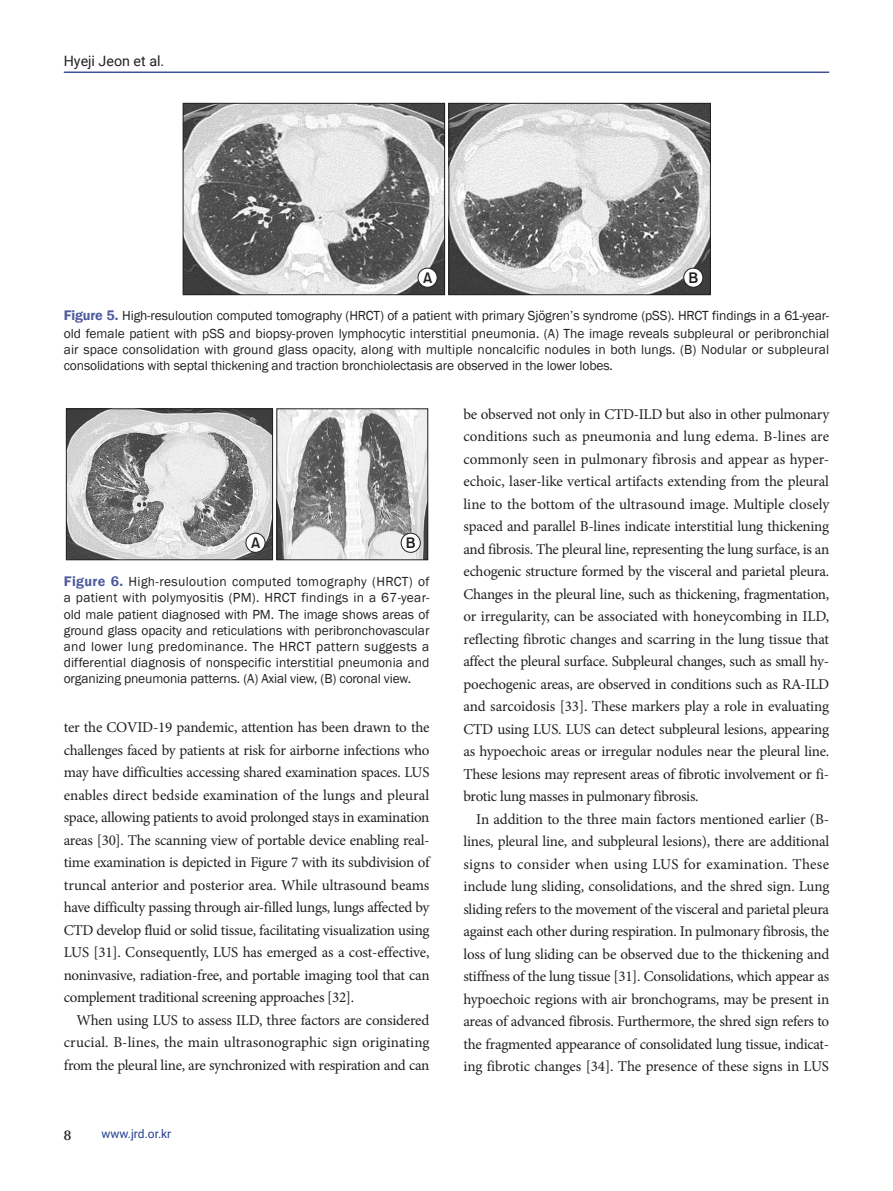
<style>
.page{position:relative;width:893px;height:1191px;background:#fff}
.page>*{position:absolute;margin:0;border:0;box-sizing:border-box;transform-origin:0 0}
.t1{font:15px/22.5px "Minion Pro";letter-spacing:-.02em;color:#231f20;text-align:justify}
.t2{font:15px "Gothic 725 BT Bold A";color:#231f20}
.t3{font:15px "Utopia Std Capt";color:#231f20}
.t4{font:14.25px "Roboto";color:#231f20}
.t5{font:13.5px/16.4px "Franklin Gothic";letter-spacing:-.01em;color:#231f20;text-align:justify}
.t6{font:12px "Roboto";color:#253f8e}
.s1{font-weight:600;font-size:14.25px;color:#4d5a9e}
</style>
<div class="page">
<hr style="left:64px;top:71px;width:765px;height:2px;background:#3f5199">
<svg style="left:183px;top:103px;width:528px;height:192px;background:#a7a7a7"></svg>
<div style="left:418px;top:268px;width:19px;height:19px;background:#fff;border-radius:50%"></div>
<div style="left:418px;top:268px;width:19px;height:19px;border:1px solid #231f20;border-radius:50%"></div>
<div style="left:684px;top:268px;width:19px;height:19px;background:#fff;border-radius:50%"></div>
<div style="left:683px;top:268px;width:20px;height:19px;border:1px solid #231f20;border-radius:50%"></div>
<svg style="left:66px;top:408px;width:362px;height:152px"></svg>
<div style="left:246px;top:533px;width:19px;height:19px;background:#fff;border-radius:50%"></div>
<div style="left:246px;top:533px;width:19px;height:19px;border:1px solid #231f20;border-radius:50%"></div>
<div style="left:401px;top:533px;width:19px;height:19px;background:#fff;border-radius:50%"></div>
<div style="left:401px;top:533px;width:20px;height:19px;border:1px solid #231f20;border-radius:50%"></div>
<p class="t4" style="left:64px;top:51px;width:102px">Hyeji Jeon et al.</p>
<p class="t2" style="left:423px;top:269px;width:11px">A</p>
<p class="t2" style="left:688px;top:269px;width:11px">B</p>
<p class="t5" style="left:64px;top:307px;width:767px"><span class="s1">Figure 5.</span> High-resuloution computed tomography (HRCT) of a patient with primary Sjögren’s syndrome (pSS). HRCT findings in a 61-year&shy;old female patient with pSS and biopsy-proven lymphocytic interstitial pneumonia. (A) The image reveals subpleural or peribronchial air space consolidation with ground glass opacity, along with multiple noncalcific nodules in both lungs. (B) Nodular or subpleural consolidations with septal thickening and traction bronchiolectasis are observed in the lower lobes.</p>
<p class="t2" style="left:251px;top:534px;width:11px">A</p>
<p class="t2" style="left:406px;top:534px;width:11px">B</p>
<p class="t5" style="left:64px;top:573px;width:367px"><span class="s1">Figure 6.</span> High-resuloution computed tomography (HRCT) of a patient with polymyositis (PM). HRCT findings in a 67-year&shy;old male patient diagnosed with PM. The image shows areas of ground glass opacity and reticulations with peribronchovascular and lower lung predominance. The HRCT pattern suggests a differential diagnosis of nonspecific interstitial pneumonia and organizing pneumonia patterns. (A) Axial view, (B) coronal view.</p>
<p class="t1" style="left:64px;top:716px;width:367px">ter the COVID-19 pandemic, attention has been drawn to the challenges faced by patients at risk for airborne infections who may have difficulties accessing shared examination spaces. LUS enables direct bedside examination of the lungs and pleural space, allowing patients to avoid prolonged stays in examination areas [30]. The scanning view of portable device enabling real&shy;time examination is depicted in Figure 7 with its subdivision of truncal anterior and posterior area. While ultrasound beams have difficulty passing through air-filled lungs, lungs affected by CTD develop fluid or solid tissue, facilitating visualization using LUS [31]. Consequently, LUS has emerged as a cost-effective, noninvasive, radiation-free, and portable imaging tool that can complement traditional screening approaches [32].</p>
<p class="t1" style="left:64px;top:1008px;width:367px;text-indent:13px">When using LUS to assess ILD, three factors are considered crucial. B-lines, the main ultrasonographic sign originating from the pleural line, are synchronized with respiration and can</p>
<p class="t3" style="left:64px;top:1126px;width:9px">8</p>
<p class="t6" style="left:102px;top:1125px;width:71px">www.jrd.or.kr</p>
<p class="t1" style="left:463px;top:403px;width:367px">be observed not only in CTD-ILD but also in other pulmonary conditions such as pneumonia and lung edema. B-lines are commonly seen in pulmonary fibrosis and appear as hyper&shy;echoic, laser-like vertical artifacts extending from the pleural line to the bottom of the ultrasound image. Multiple closely spaced and parallel B-lines indicate interstitial lung thickening and fibrosis. The pleural line, representing the lung surface, is an echogenic structure formed by the visceral and parietal pleura.<br>Changes in the pleural line, such as thickening, fragmentation, or irregularity, can be associated with honeycombing in ILD, reflecting fibrotic changes and scarring in the lung tissue that affect the pleural surface. Subpleural changes, such as small hy&shy;poechogenic areas, are observed in conditions such as RA-ILD and sarcoidosis [33]. These markers play a role in evaluating CTD using LUS. LUS can detect subpleural lesions, appearing as hypoechoic areas or irregular nodules near the pleural line.<br>These lesions may represent areas of fibrotic involvement or fi&shy;brotic lung masses in pulmonary fibrosis.</p>
<p class="t1" style="left:463px;top:808px;width:367px;text-indent:13px">In addition to the three main factors mentioned earlier (B&shy;lines, pleural line, and subpleural lesions), there are additional signs to consider when using LUS for examination. These include lung sliding, consolidations, and the shred sign. Lung sliding refers to the movement of the visceral and parietal pleura against each other during respiration. In pulmonary fibrosis, the loss of lung sliding can be observed due to the thickening and stiffness of the lung tissue [31]. Consolidations, which appear as hypoechoic regions with air bronchograms, may be present in areas of advanced fibrosis. Furthermore, the shred sign refers to the fragmented appearance of consolidated lung tissue, indicat&shy;ing fibrotic changes [34]. The presence of these signs in LUS</p>
</div>
